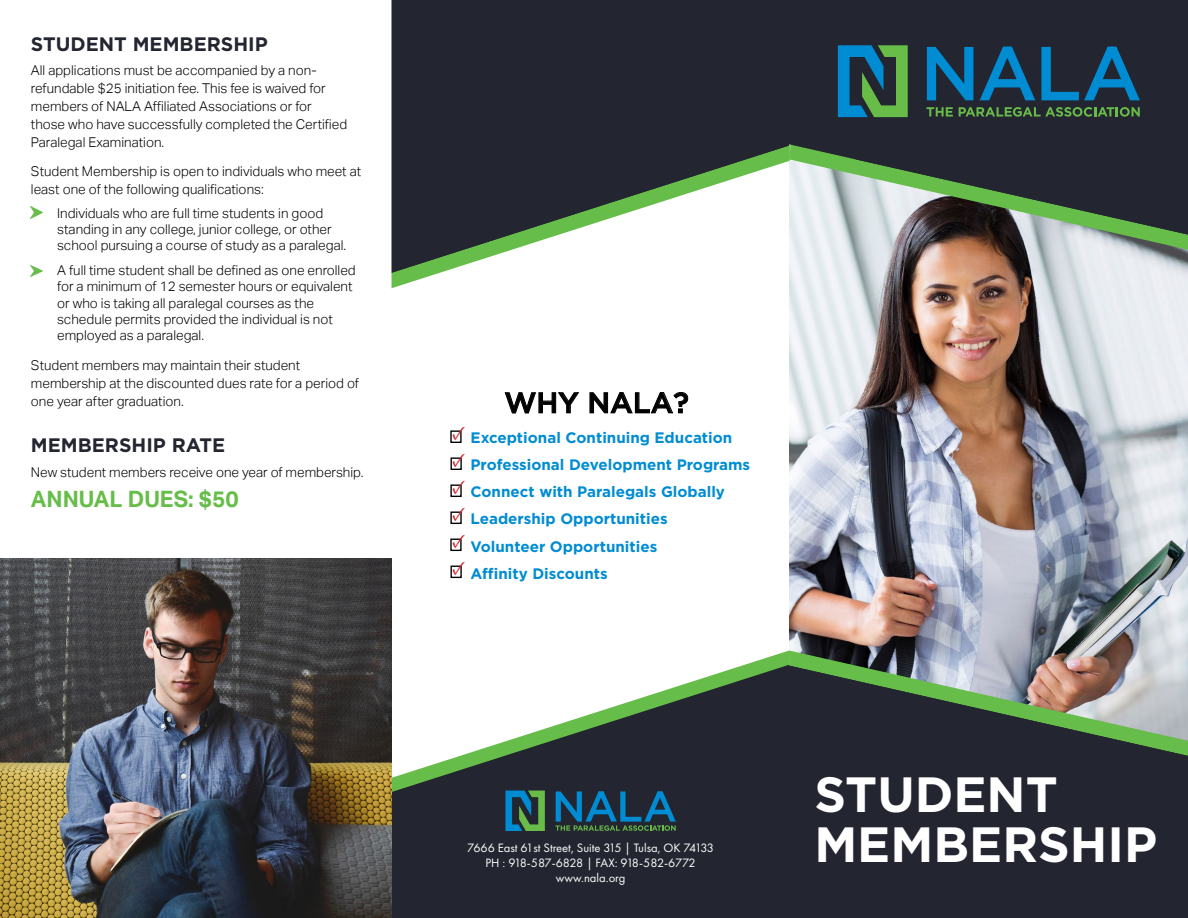
<style>
.page{position:relative;width:1188px;height:918px;background:#fff}
.page>*{position:absolute;margin:0;border:0;box-sizing:border-box;transform-origin:0 0}
.t1{font:700 49.5px/49.5px "Gotham";color:#fff}
.t2{font:500 28.8px "Gotham";color:#000}
.t3{font:700 22.5px "Aktiv Grotesk";color:#67bd49}
.t4{font:19.8px/27px "Minion Pro";color:#d2232a;text-align:justify}
.t5{font:700 19.5px "Gotham";color:#232530}
.t6{font:700 15.15px/27.2px "Gotham";color:#008cd2}
.t7{font:300 13.5px/18px "Aktiv Grotesk";color:#000}
.t8{font:12.6px/15.1px "Futura PT";color:#fff;text-align:center}
</style>
<div class="page">
<svg style="left:392px;top:0;width:397px;height:288px;fill:#232530"></svg>
<svg style="left:392px;top:629px;width:398px;height:289px;fill:#232530"></svg>
<svg style="left:505px;top:791px;width:40px;height:40px;background:#2d746a"></svg>
<svg style="left:555px;top:791px;width:121px;height:40px;background:#1c4c60"></svg>
<svg style="left:504px;top:392px;width:76px;height:22px"></svg>
<svg style="left:589px;top:392px;width:99px;height:22px"></svg>
<div style="left:451px;top:457px;width:11px;height:13px;border:1px solid #000"></div>
<div style="left:450px;top:430px;width:12px;height:13px;border:1px solid #000"></div>
<div style="left:450px;top:484px;width:12px;height:13px;border:1px solid #000"></div>
<div style="left:450px;top:512px;width:12px;height:12px;border:1px solid #000"></div>
<div style="left:450px;top:539px;width:12px;height:12px;border:1px solid #000"></div>
<div style="left:450px;top:566px;width:12px;height:12px;border:1px solid #000"></div>
<img style="left:0;top:559px;width:392px;height:359px">
<img style="left:790px;top:250px;width:398px;height:401px">
<img style="left:790px;top:235px;width:398px;height:15px">
<svg style="left:790px;top:144px;width:66px;height:91px;background:#b6c9ba"></svg>
<svg style="left:856px;top:0;width:332px;height:235px;background:#424d47"></svg>
<svg style="left:806px;top:0;width:334px;height:144px;background:#223945"></svg>
<div style="left:758px;top:0;width:48px;height:144px;background:#232530"></div>
<img style="left:789px;top:651px;width:399px;height:15px">
<svg style="left:732px;top:666px;width:456px;height:252px;background:#363b3e"></svg>
<svg style="left:31px;top:207px;width:11px;height:11px"></svg>
<svg style="left:31px;top:265px;width:11px;height:11px"></svg>
<h3 class="t5" style="left:31px;top:33px;width:238px">STUDENT MEMBERSHIP</h3>
<p class="t7" style="left:31px;top:62px;width:318px">All applications must be accompanied by a non&shy;refundable $25 initiation fee. This fee is waived for members of NALA Affiliated Associations or for those who have successfully completed the Certified Paralegal Examination.</p>
<p class="t7" style="left:31px;top:162px;width:332px">Student Membership is open to individuals who meet at least one of the following qualifications:</p>
<p class="t7" style="left:57px;top:205px;width:291px;line-height:16.2px">Individuals who are full time students in good standing in any college, junior college, or other school pursuing a course of study as a paralegal.</p>
<p class="t7" style="left:57px;top:262px;width:300px;line-height:16.2px">A full time student shall be defined as one enrolled for a minimum of 12 semester hours or equivalent or who is taking all paralegal courses as the schedule permits provided the individual is not employed as a paralegal.</p>
<p class="t7" style="left:31px;top:356px;width:330px">Student members may maintain their student membership at the discounted dues rate for a period of one year after graduation.</p>
<h3 class="t5" style="left:31px;top:434px;width:196px">MEMBERSHIP RATE</h3>
<h3 class="t3" style="left:31px;top:486px;width:209px">ANNUAL DUES: $50</h3>
<p class="t7" style="left:31px;top:464px;width:334px">New student members receive one year of membership.</p>
<h2 class="t2" style="left:504px;top:386px;width:186px">WHY NALA?</h2>
<p class="t6" style="left:471px;top:424px;width:281px">Exceptional Continuing Education<br>Professional Development Programs<br>Connect with Paralegals Globally<br>Leadership Opportunities<br>Volunteer Opportunities<br>Affinity Discounts</p>
<h3 class="t4" style="left:452px;top:420px;width:15px">✓</h3>
<h3 class="t4" style="left:452px;top:447px;width:15px">✓</h3>
<h3 class="t4" style="left:452px;top:474px;width:15px">✓ ✓ ✓ ✓</h3>
<p class="t8" style="left:467px;top:840px;width:248px">7666 East 61st Street, Suite 315 | Tulsa, OK 74133<br>PH : 918-587-6828 | FAX: 918-582-6772 www.nala.org</p>
<h1 class="t1" style="left:814px;top:769px;width:344px">STUDENT<br>MEMBERSHIP</h1>
</div>
